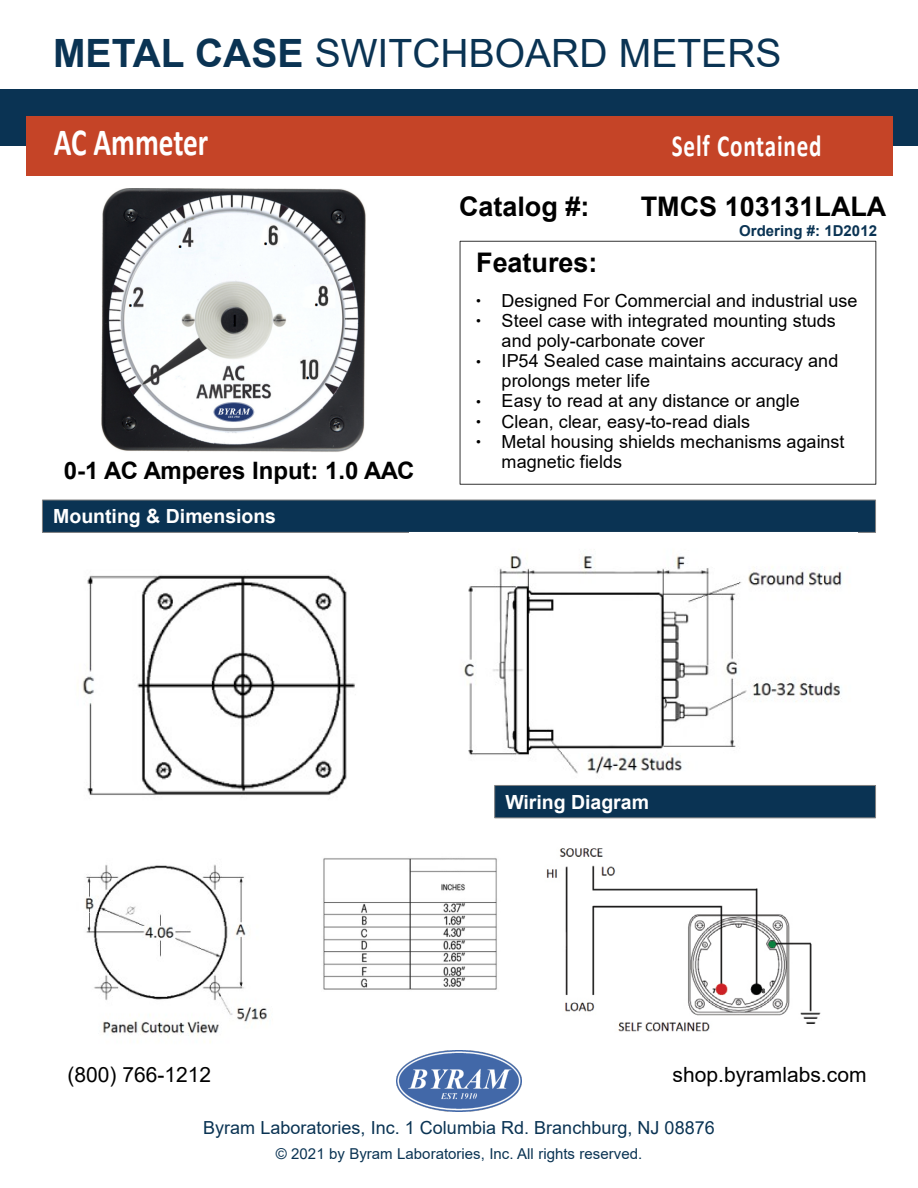
<style>
.page{position:relative;width:918px;height:1188px;background:#fff}
.page>*{position:absolute;margin:0;border:0;box-sizing:border-box;transform-origin:0 0}
.t1{font:39px "Arial";color:#0a3353}
.t2{font:700 38.55px "Calibri";color:#fff;scale:.76 1}
.t3{font:700 30.75px "Calibri";letter-spacing:.035em;color:#fff;scale:.75 1}
.t4{font:700 27px "Arial";color:#000}
.t5{font:700 24px "Arial";color:#000}
.t6{font:21px "Arial";color:#000}
.t7{font:700 19.5px "Arial";color:#fff}
.t8{font:18px/20.1px "Arial";color:#000}
.t9{font:18px "Arial";color:#0a3353}
.t10{font:15px "Arial";color:#0a3353}
.t11{font:700 15px "Arial";color:#0a3353}
.s1{font-weight:700}
</style>
<div class="page">
<div style="left:0;top:90px;width:918px;height:56px;background:#0a3353"></div>
<div style="left:26px;top:116px;width:867px;height:60px;background:#c54427"></div>
<div style="left:460px;top:241px;width:416px;height:243px;border:1px solid #333"></div>
<div style="left:42px;top:500px;width:834px;height:32px;background:#0a3353;border:1px solid #808080"></div>
<div style="left:495px;top:785px;width:381px;height:33px;background:#0a3353;border:1px solid #808080"></div>
<img style="left:464px;top:554px;width:380px;height:220px">
<img style="left:85px;top:864px;width:183px;height:178px">
<img style="left:82px;top:574px;width:273px;height:222px">
<img style="left:323px;top:858px;width:174px;height:132px">
<img style="left:396px;top:1051px;width:126px;height:61px">
<img style="left:102px;top:189px;width:264px;height:263px">
<img style="left:546px;top:848px;width:275px;height:184px">
<h1 class="t1" style="left:53px;top:38px;width:730px"><span class="s1">METAL CASE</span> SWITCHBOARD METERS</h1>
<h2 class="t2" style="left:54px;top:126px;width:205px">AC Ammeter</h2>
<h3 class="t3" style="left:672px;top:133px;width:201px">Self Contained</h3>
<h3 class="t4" style="left:459px;top:196px;width:132px">Catalog #:</h3>
<h3 class="t4" style="left:641px;top:196px;width:247px">TMCS 103131LALA</h3>
<h3 class="t5" style="left:64px;top:462px;width:352px">0-1 AC Amperes Input: 1.0 AAC</h3>
<p class="t7" style="left:53px;top:509px;width:225px">Mounting &amp; Dimensions</p>
<p class="t11" style="left:739px;top:225px;width:139px">Ordering #: 1D2012</p>
<h3 class="t4" style="left:476px;top:253px;width:123px">Features:</h3>
<p class="t8" style="left:476px;top:292px;width:383px"><sup>●</sup> Designed For Commercial and industrial use</p>
<p class="t8" style="left:502px;top:312px;width:336px;text-indent:-26px"><sup>●</sup> Steel case with integrated mounting studs and poly-carbonate cover</p>
<p class="t8" style="left:502px;top:352px;width:338px;text-indent:-26px"><sup>●</sup> IP54 Sealed case maintains accuracy and prolongs meter life</p>
<p class="t8" style="left:476px;top:393px;width:325px"><sup>●</sup> Easy to read at any distance or angle</p>
<p class="t8" style="left:476px;top:413px;width:276px"><sup>●</sup> Clean, clear, easy-to-read dials</p>
<p class="t8" style="left:502px;top:433px;width:345px;text-indent:-26px"><sup>●</sup> Metal housing shields mechanisms against magnetic fields</p>
<p class="t7" style="left:505px;top:794px;width:145px">Wiring Diagram</p>
<p class="t6" style="left:67px;top:1067px;width:145px">(800) 766-1212</p>
<p class="t6" style="left:672px;top:1067px;width:196px">shop.byramlabs.com</p>
<p class="t9" style="left:203px;top:1120px;width:513px">Byram Laboratories, Inc. 1 Columbia Rd. Branchburg, NJ 08876</p>
<p class="t10" style="left:276px;top:1148px;width:368px">© 2021 by Byram Laboratories, Inc. All rights reserved.</p>
</div>
